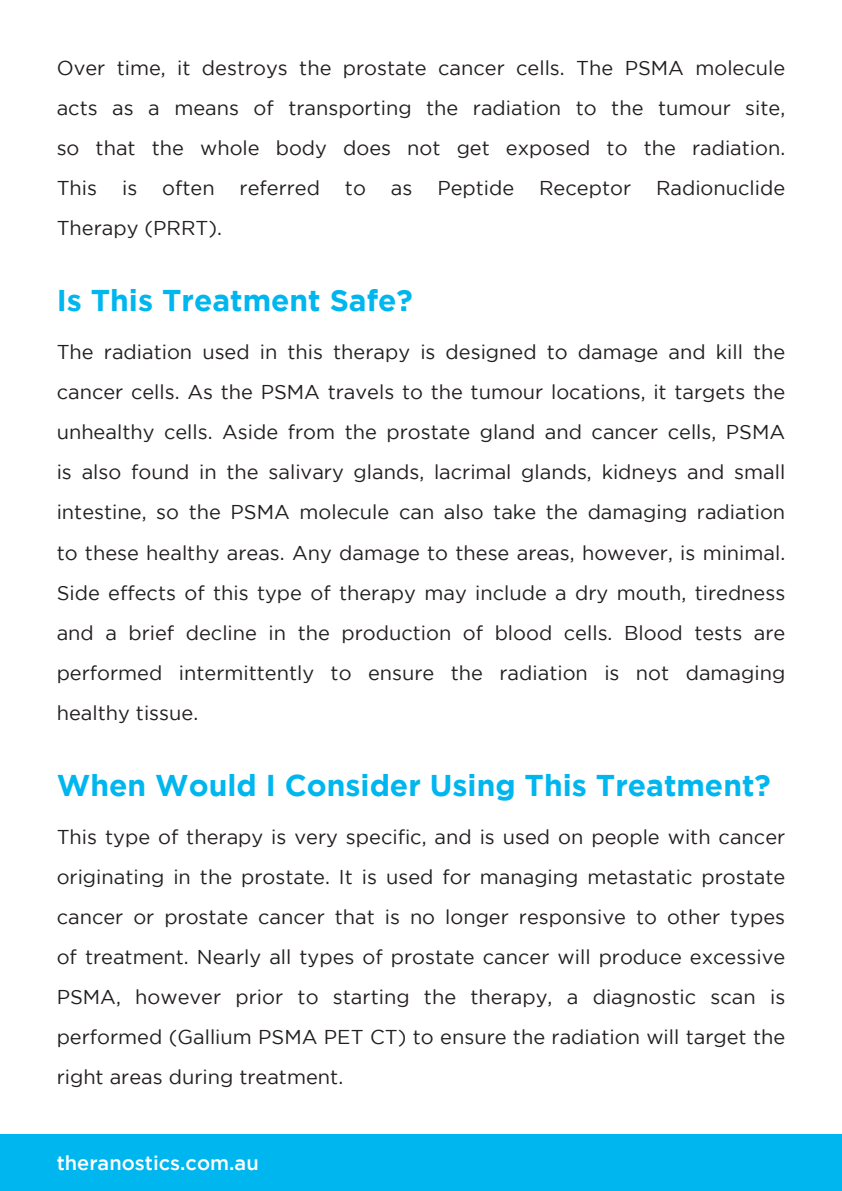
<style>
.page{position:relative;width:842px;height:1191px;background:#fff}
.page>*{position:absolute;margin:0;border:0;box-sizing:border-box;transform-origin:0 0}
.t1{font:700 30px "Gotham";color:#00b6ef}
.t2{font:20px/40px "Gotham";color:#231f20}
.t3{font:500 20px "Gotham";color:#fff}
</style>
<div class="page">
<div style="left:0;top:1134px;width:842px;height:57px;background:#00b6ef"></div>
<p class="t2" style="left:57px;top:48px;width:730px">Over time, it destroys the prostate cancer cells. The PSMA molecule</p>
<p class="t2" style="left:57px;top:88px;width:730px">acts as a means of transporting the radiation to the tumour site,</p>
<p class="t2" style="left:57px;top:128px;width:730px">so that the whole body does not get exposed to the radiation.</p>
<p class="t2" style="left:57px;top:168px;width:730px">This is often referred to as Peptide Receptor Radionuclide</p>
<p class="t2" style="left:57px;top:208px;width:167px">Therapy (PRRT).</p>
<p class="t1" style="left:57px;top:283px;width:358px">Is This Treatment Safe?</p>
<p class="t2" style="left:57px;top:332px;width:730px">The radiation used in this therapy is designed to damage and kill the</p>
<p class="t2" style="left:57px;top:372px;width:730px">cancer cells. As the PSMA travels to the tumour locations, it targets the unhealthy cells. Aside from the prostate gland and cancer cells, PSMA</p>
<p class="t2" style="left:57px;top:452px;width:730px">is also found in the salivary glands, lacrimal glands, kidneys and small</p>
<p class="t2" style="left:57px;top:492px;width:730px">intestine, so the PSMA molecule can also take the damaging radiation to these healthy areas. Any damage to these areas, however, is minimal.</p>
<p class="t2" style="left:57px;top:572px;width:730px">Side effects of this type of therapy may include a dry mouth, tiredness</p>
<p class="t2" style="left:57px;top:612px;width:730px">and a brief decline in the production of blood cells. Blood tests are</p>
<p class="t2" style="left:57px;top:652px;width:730px">performed intermittently to ensure the radiation is not damaging</p>
<p class="t2" style="left:57px;top:692px;width:143px">healthy tissue.</p>
<p class="t1" style="left:57px;top:767px;width:716px">When Would I Consider Using This Treatment?</p>
<p class="t2" style="left:57px;top:816px;width:730px;text-align:justify">This type of therapy is very specific, and is used on people with cancer originating in the prostate. It is used for managing metastatic prostate cancer or prostate cancer that is no longer responsive to other types of treatment. Nearly all types of prostate cancer will produce excessive</p>
<p class="t2" style="left:57px;top:976px;width:730px">PSMA, however prior to starting the therapy, a diagnostic scan is</p>
<p class="t2" style="left:57px;top:1016px;width:730px">performed (Gallium PSMA PET CT) to ensure the radiation will target the right areas during treatment.</p>
<p class="t3" style="left:57px;top:1151px;width:204px">theranostics.com.au</p>
</div>
